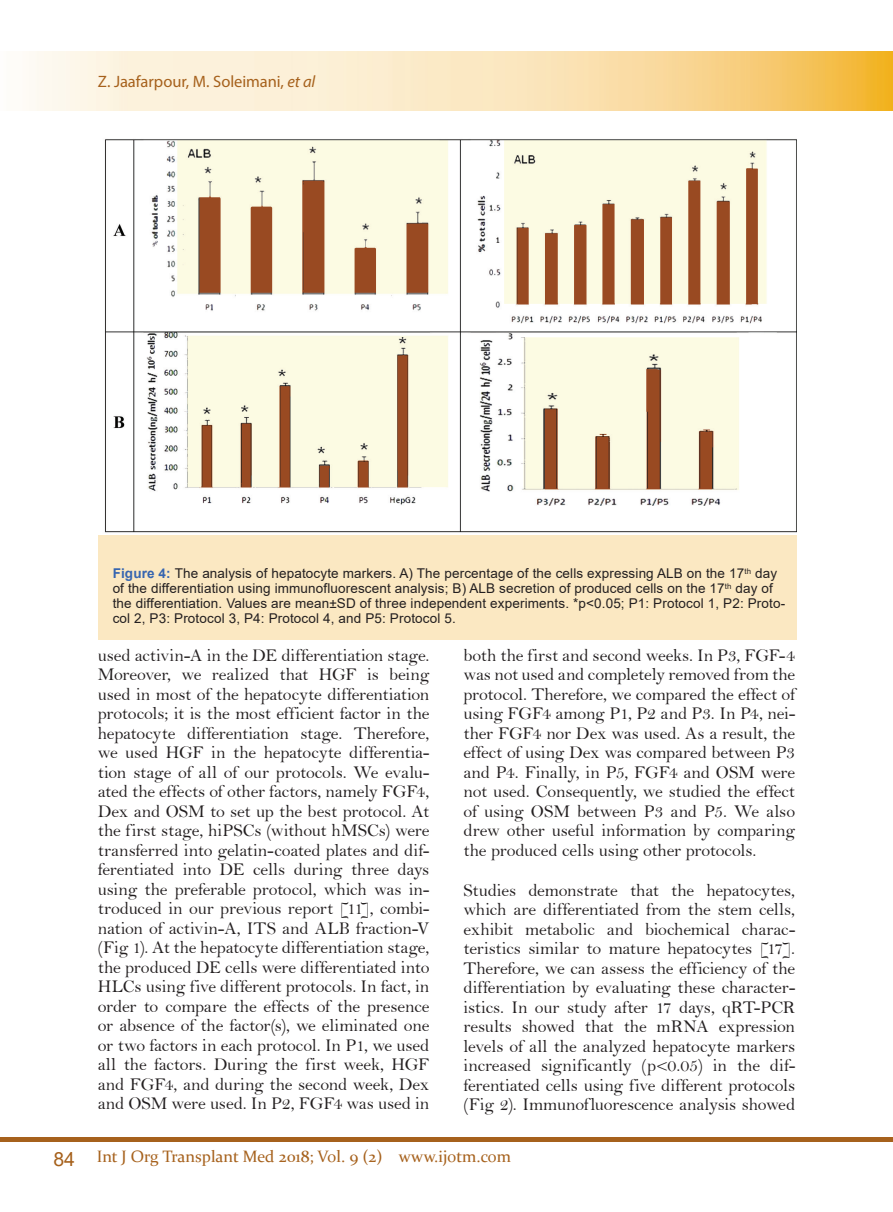
<style>
.page{position:relative;width:893px;height:1212px;background:#fff}
.page>*{position:absolute;margin:0;border:0;box-sizing:border-box;transform-origin:0 0}
.Body{font:18px/19.5px "Bell";letter-spacing:-.01em;color:#231f20;text-align:justify}
.t1{font:16.5px "Constantia";color:#a6611c}
.Runnig_Author{font:16.5px "Myriad Pro";letter-spacing:-.005em;color:#a6611c}
.Figure{font:13.5px/15px "Arial";letter-spacing:.01em;color:#231f20}
.s1{font-style:italic}
.s2{font-weight:700;color:#3665b0}
.s3{font-family:"Arial";font-size:19.5px}
</style>
<div class="page">
<div style="left:0;top:1137px;width:893px;height:5px;background:#a6611c"></div>
<img style="left:29px;top:52px;width:864px;height:59px">
<img style="left:98px;top:139px;width:699px;height:397px">
<div style="left:98px;top:536px;width:699px;height:104px;background:#fbe8c2"></div>
<p class="Runnig_Author" style="left:98px;top:72px;width:219px">Z. Jaafarpour, M. Soleimani, <span class="s1">et al</span></p>
<p class="Figure" style="left:113px;top:566px;width:674px"><span class="s2">Figure 4:</span> The analysis of hepatocyte markers. A) The percentage of the cells expressing ALB on the 17<sup>th</sup> day of the differentiation using immunofluorescent analysis; B) ALB secretion of produced cells on the 17<sup>th</sup> day of the differentiation. Values are mean±SD of three independent experiments. *p&lt;0.05; P1: Protocol 1, P2: Proto&shy;col 2, P3: Protocol 3, P4: Protocol 4, and P5: Protocol 5.</p>
<p class="Body" style="left:98px;top:645px;width:333px">used activin-A in the DE differentiation stage.<br>Moreover, we realized that HGF is being used in most of the hepatocyte differentiation protocols; it is the most efficient factor in the hepatocyte differentiation stage. Therefore, we used HGF in the hepatocyte differentia&shy;tion stage of all of our protocols. We evalu&shy;ated the effects of other factors, namely FGF4, Dex and OSM to set up the best protocol. At the first stage, hiPSCs (without hMSCs) were transferred into gelatin-coated plates and dif&shy;ferentiated into DE cells during three days using the preferable protocol, which was in&shy;troduced in our previous report [11], combi&shy;nation of activin-A, ITS and ALB fraction-V (Fig 1). At the hepatocyte differentiation stage, the produced DE cells were differentiated into HLCs using five different protocols. In fact, in order to compare the effects of the presence or absence of the factor(s), we eliminated one or two factors in each protocol. In P1, we used all the factors. During the first week, HGF and FGF4, and during the second week, Dex and OSM were used. In P2, FGF4 was used in</p>
<p class="Body" style="left:463px;top:645px;width:333px">both the first and second weeks. In P3, FGF-4 was not used and completely removed from the protocol. Therefore, we compared the effect of using FGF4 among P1, P2 and P3. In P4, nei&shy;ther FGF4 nor Dex was used. As a result, the effect of using Dex was compared between P3 and P4. Finally, in P5, FGF4 and OSM were not used. Consequently, we studied the effect of using OSM between P3 and P5. We also drew other useful information by comparing the produced cells using other protocols.</p>
<p class="Body" style="left:463px;top:880px;width:333px">Studies demonstrate that the hepatocytes, which are differentiated from the stem cells, exhibit metabolic and biochemical charac&shy;teristics similar to mature hepatocytes [17].<br>Therefore, we can assess the efficiency of the differentiation by evaluating these character&shy;istics. In our study after 17 days, qRT-PCR results showed that the mRNA expression levels of all the analyzed hepatocyte markers increased significantly (p&lt;0.05) in the dif&shy;ferentiated cells using five different protocols (Fig 2). Immunofluorescence analysis showed</p>
<p class="t1" style="left:53px;top:1145px;width:459px"><span class="s3">84</span> Int J Org Transplant Med 2018; Vol. 9 (2) www.ijotm.com</p>
</div>
